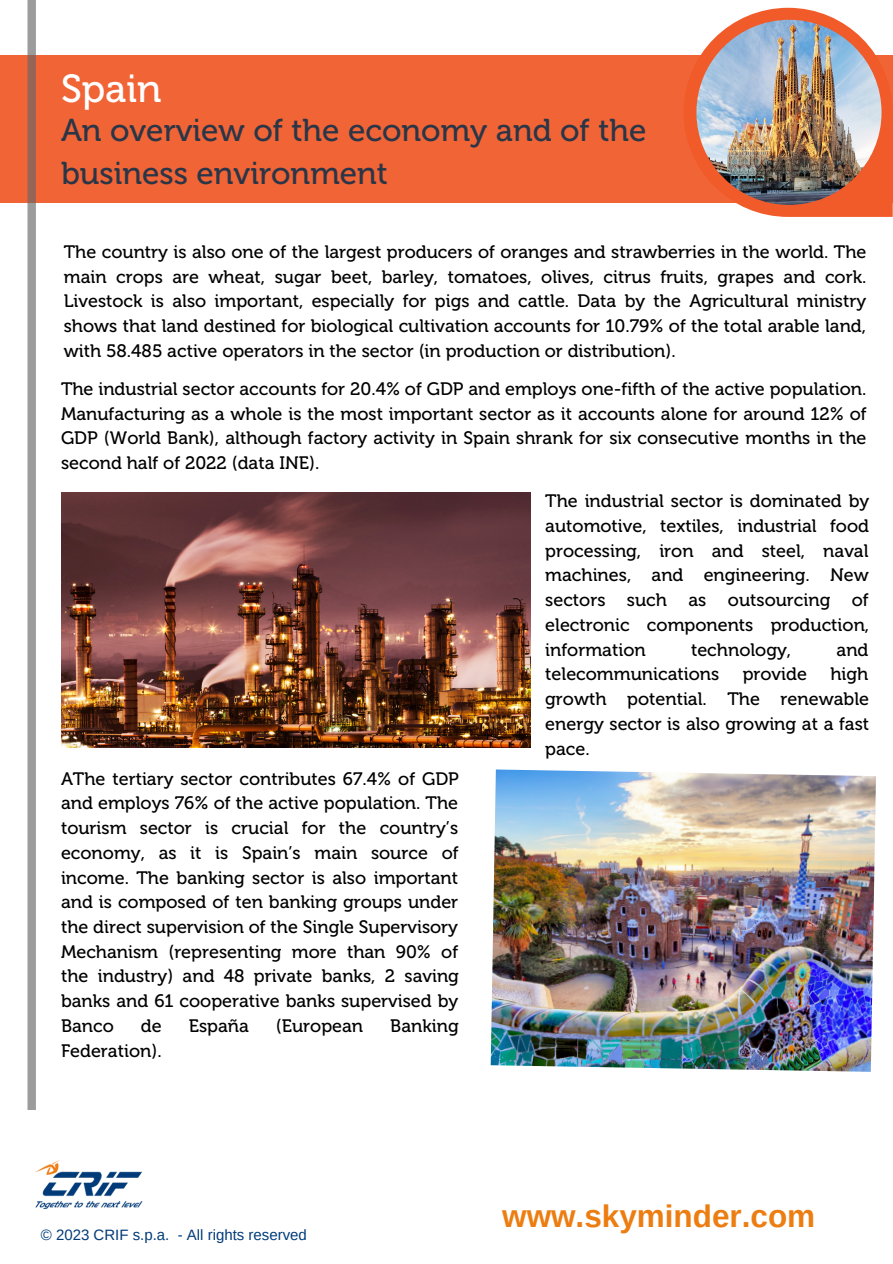
<style>
.page{position:relative;width:893px;height:1264px;background:#fff}
.page>*{position:absolute;margin:0;border:0;box-sizing:border-box;transform-origin:0 0}
.t1{font:39px "Museo 500";color:#fff}
.t2{font:31.5px/43.5px "Museo 500";color:#2a3647}
.t3{font:700 31.5px "Arimo";color:#ec7d11}
.t4{font:18px/24.8px "Museo 500";color:#000;text-align:justify}
.t5{font:15px "Arimo";color:#003b79}
</style>
<div class="page">
<div style="left:0;top:56px;width:892px;height:147px;background:#f16436"></div>
<svg style="left:27px;top:0;width:9px;height:1109px;background:#a19997"></svg>
<svg style="left:683px;top:8px;width:209px;height:209px"></svg>
<img style="left:696px;top:20px;width:185px;height:185px;border-radius:50%">
<img style="left:35px;top:1160px;width:108px;height:49px">
<img style="left:61px;top:492px;width:469px;height:255px">
<img style="left:490px;top:769px;width:385px;height:302px">
<p class="t1" style="left:61px;top:65px;width:102px">Spain</p>
<p class="t2" style="left:61px;top:108px;width:587px">An overview of the economy and of the business environment</p>
<p class="t4" style="left:64px;top:239px;width:804px">The country is also one of the largest producers of oranges and strawberries in the world. The main crops are wheat, sugar beet, barley, tomatoes, olives, citrus fruits, grapes and cork.<br>Livestock is also important, especially for pigs and cattle. Data by the Agricultural ministry shows that land destined for biological cultivation accounts for 10.79% of the total arable land, with 58.485 active operators in the sector (in production or distribution).</p>
<p class="t4" style="left:61px;top:376px;width:807px">The industrial sector accounts for 20.4% of GDP and employs one-fifth of the active population.<br>Manufacturing as a whole is the most important sector as it accounts alone for around 12% of GDP (World Bank), although factory activity in Spain shrank for six consecutive months in the second half of 2022 (data INE).</p>
<p class="t4" style="left:545px;top:488px;width:325px">The industrial sector is dominated by automotive, textiles, industrial food processing, iron and steel, naval machines, and engineering. New sectors such as outsourcing of electronic components production, information</p>
<p class="t4" style="left:691px;top:637px;width:102px">technology,</p>
<p class="t4" style="left:836px;top:637px;width:33px">and</p>
<p class="t4" style="left:545px;top:662px;width:175px">telecommunications</p>
<p class="t4" style="left:742px;top:662px;width:66px">provide</p>
<p class="t4" style="left:545px;top:662px;width:325px;text-indent:285px">high growth potential. The renewable energy sector is also growing at a fast pace.</p>
<p class="t4" style="left:61px;top:766px;width:399px">AThe tertiary sector contributes 67.4% of GDP and employs 76% of the active population. The tourism sector is crucial for the country’s economy, as it is Spain’s main source of income. The banking sector is also important and is composed of ten banking groups under the direct supervision of the Single Supervisory Mechanism (representing more than 90% of the industry) and 48 private banks, 2 saving banks and 61 cooperative banks supervised by Banco</p>
<p class="t4" style="left:141px;top:1013px;width:22px">de</p>
<p class="t4" style="left:189px;top:1013px;width:62px">España</p>
<p class="t4" style="left:276px;top:1013px;width:89px">(European</p>
<p class="t4" style="left:390px;top:1013px;width:70px">Banking</p>
<p class="t4" style="left:61px;top:1038px;width:102px">Federation).</p>
<p class="t5" style="left:41px;top:1226px;width:267px">© 2023 CRIF s.p.a. - All rights reserved</p>
<p class="t3" style="left:502px;top:1198px;width:314px">www.skyminder.com</p>
</div>
